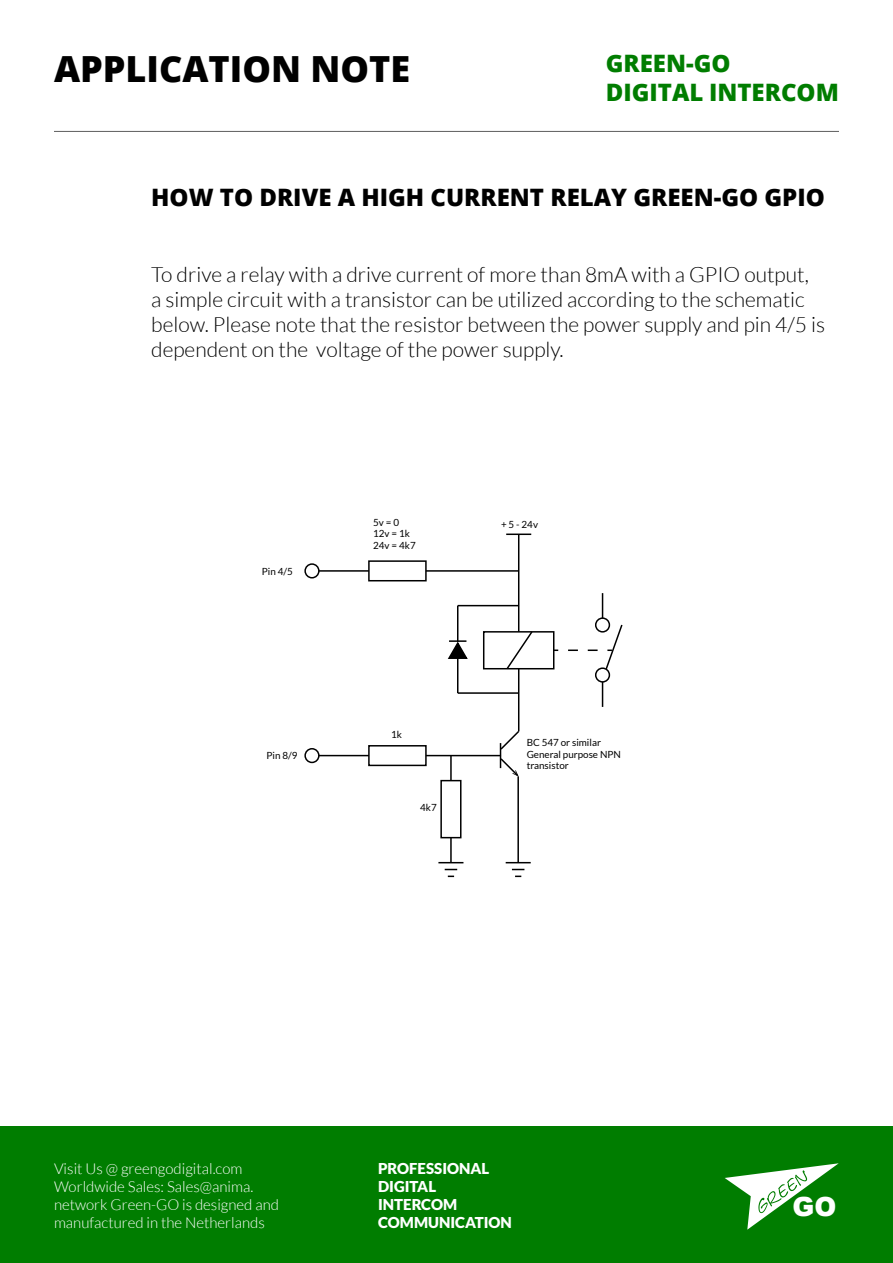
<style>
.page{position:relative;width:893px;height:1263px;background:#fff}
.page>*{position:absolute;margin:0;border:0;box-sizing:border-box;transform-origin:0 0}
.t1{font:800 36px "Open Sans";color:#000}
.t2{font:900 26.4px "Arial";color:#fff}
.t3{font:800 24px "Open Sans";color:#000}
.t4{font:800 24px/28.8px "Open Sans";color:#007d00}
.t5{font:300 21px/25.2px "Lato";color:#000}
.t6{font:300 15px/18px "Lato";color:#fff}
.t7{font:900 15px/18px "Lato";color:#fff}
.t8{font:9.9px/11.9px "Lato";color:#000}
</style>
<div class="page">
<div style="left:304px;top:563px;width:16px;height:15px;border:2px solid #000;border-radius:50%"></div>
<div style="left:304px;top:748px;width:16px;height:15px;border:2px solid #000;border-radius:50%"></div>
<div style="left:368px;top:560px;width:59px;height:21px;border:2px solid #000"></div>
<div style="left:368px;top:745px;width:59px;height:21px;border:2px solid #000"></div>
<div style="left:440px;top:780px;width:21px;height:58px;border:2px solid #000"></div>
<hr style="left:319px;top:570px;width:50px;height:2px;background:#000">
<hr style="left:319px;top:755px;width:50px;height:1px;background:#000">
<hr style="left:426px;top:755px;width:50px;height:1px;background:#000">
<hr style="left:450px;top:756px;width:2px;height:25px;background:#000">
<hr style="left:450px;top:838px;width:2px;height:25px;background:#000">
<svg style="left:438px;top:862px;width:25px;height:1px"></svg>
<svg style="left:445px;top:869px;width:12px;height:8px"></svg>
<svg style="left:476px;top:729px;width:44px;height:47px"></svg>
<hr style="left:517px;top:776px;width:2px;height:87px;background:#000">
<svg style="left:506px;top:862px;width:25px;height:1px"></svg>
<svg style="left:512px;top:869px;width:12px;height:8px"></svg>
<div style="left:483px;top:631px;width:71px;height:38px;border:2px solid #000"></div>
<svg style="left:505px;top:630px;width:29px;height:41px"></svg>
<hr style="left:518px;top:669px;width:1px;height:62px;background:#000">
<hr style="left:518px;top:534px;width:1px;height:98px;background:#000">
<hr style="left:426px;top:570px;width:93px;height:2px;background:#000">
<hr style="left:506px;top:533px;width:25px;height:2px;background:#000">
<div style="left:595px;top:667px;width:15px;height:16px;border:2px solid #000;border-radius:50%"></div>
<svg style="left:602px;top:682px;width:1px;height:25px"></svg>
<svg style="left:568px;top:593px;width:55px;height:78px"></svg>
<hr style="left:458px;top:605px;width:61px;height:1px;background:#000">
<hr style="left:458px;top:692px;width:61px;height:2px;background:#000">
<svg style="left:447px;top:640px;width:21px;height:20px"></svg>
<hr style="left:457px;top:606px;width:1px;height:36px;background:#000">
<hr style="left:457px;top:657px;width:1px;height:36px;background:#000">
<hr style="left:54px;top:131px;width:785px;height:1px;background:#5d5d5d">
<div style="left:0;top:1127px;width:893px;height:136px;background:#007d00"></div>
<svg style="left:725px;top:1163px;width:113px;height:67px"></svg>
<h1 class="t1" style="left:54px;top:41px;width:358px">APPLICATION NOTE</h1>
<p class="t4" style="left:606px;top:48px;width:235px">GREEN-GO<br>DIGITAL INTERCOM</p>
<p class="t3" style="left:151px;top:179px;width:675px">HOW TO DRIVE A HIGH CURRENT RELAY GREEN-GO GPIO</p>
<p class="t5" style="left:151px;top:262px;width:675px">To drive a relay with a drive current of more than 8mA with a GPIO output,<br>a simple circuit with a transistor can be utilized according to the schematic below. Please note that the resistor between the power supply and pin 4/5 is dependent on the voltage of the power supply.</p>
<p class="t8" style="left:262px;top:565px;width:33px">Pin 4/5</p>
<p class="t8" style="left:267px;top:749px;width:33px">Pin 8/9</p>
<p class="t8" style="left:373px;top:516px;width:44px">5v = 0<br>12v = 1k<br>24v = 4k7</p>
<p class="t8" style="left:501px;top:518px;width:39px">+ 5 - 24v</p>
<p class="t8" style="left:391px;top:728px;width:12px">1k</p>
<p class="t8" style="left:420px;top:802px;width:18px">4k7</p>
<p class="t8" style="left:527px;top:736px;width:96px">BC 547 or similar<br>General purpose NPN transistor</p>
<p class="t6" style="left:54px;top:1159px;width:226px">Visit Us @ greengodigital.com<br>Worldwide Sales: Sales@anima. network Green-GO is designed and manufactured in the Netherlands</p>
<p class="t7" style="left:378px;top:1159px;width:135px">PROFESSIONAL<br>DIGITAL<br>INTERCOM<br>COMMUNICATION</p>
<p class="t2" style="left:792px;top:1187px;width:45px">GO</p>
</div>
